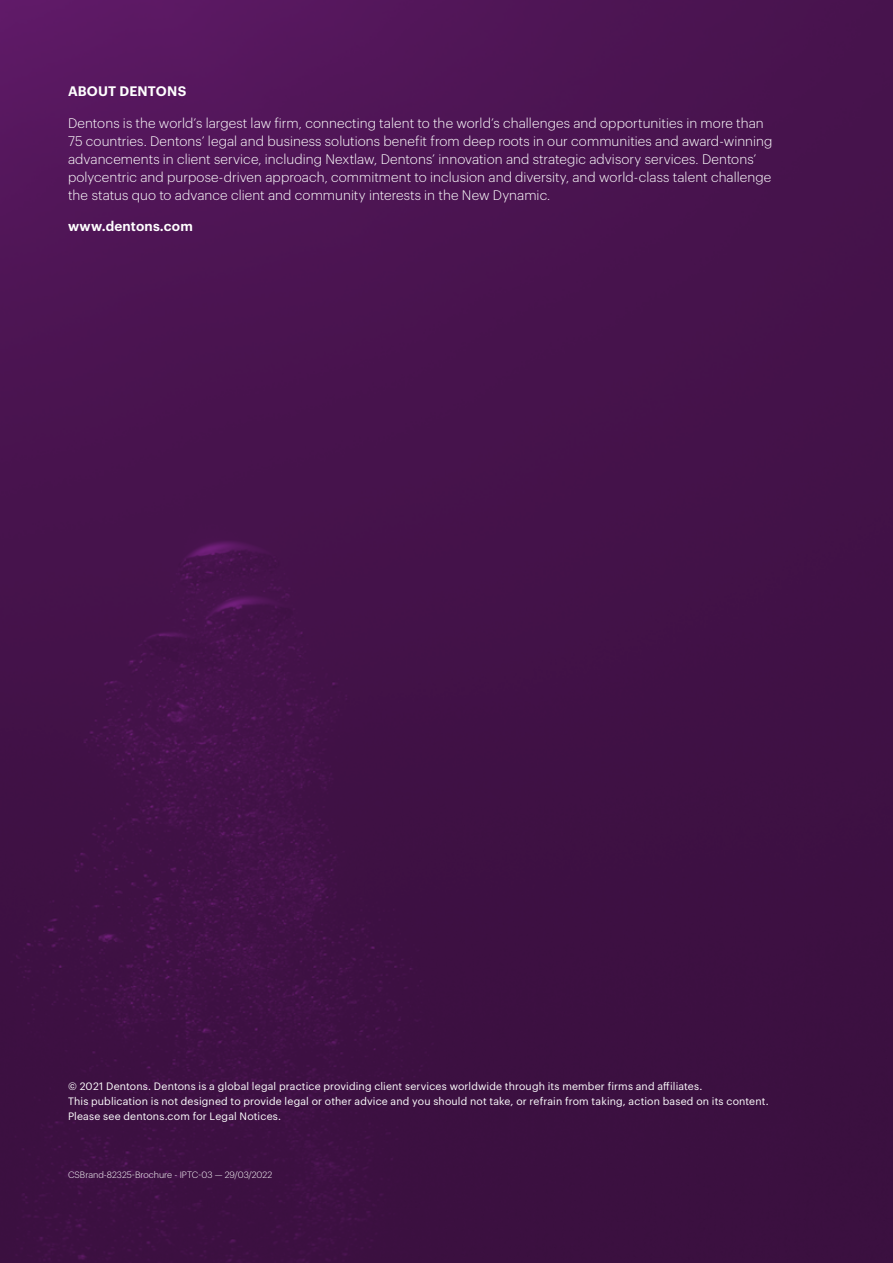
<style>
.page{position:relative;width:893px;height:1263px;background:#fff}
.page>*{position:absolute;margin:0;border:0;box-sizing:border-box;transform-origin:0 0}
.t1{font:300 13.5px/18px "Dentons Sans";letter-spacing:.005em;color:#fff}
.t2{font:600 13.5px "Dentons Sans";letter-spacing:.015em;color:#fff}
.t3{font:10.5px/15px "Dentons Sans";letter-spacing:.015em;color:#fff}
.t4{font:300 9px "Dentons Sans";color:#fff}
</style>
<div class="page">
<div style="left:0;top:0;width:893px;height:1263px;background:linear-gradient(to bottom,#4f1556,#390f3e)"></div>
<p class="t2" style="left:68px;top:81px;width:120px">ABOUT DENTONS</p>
<p class="t1" style="left:68px;top:113px;width:706px">Dentons is the world’s largest law firm, connecting talent to the world’s challenges and opportunities in more than 75 countries. Dentons’ legal and business solutions benefit from deep roots in our communities and award-winning advancements in client service, including Nextlaw, Dentons’ innovation and strategic advisory services. Dentons’ polycentric and purpose-driven approach, commitment to inclusion and diversity, and world-class talent challenge the status quo to advance client and community interests in the New Dynamic.</p>
<p class="t2" style="left:68px;top:216px;width:126px">www.dentons.com</p>
<p class="t3" style="left:68px;top:1077px;width:702px">© 2021 Dentons. Dentons is a global legal practice providing client services worldwide through its member firms and affiliates.<br>This publication is not designed to provide legal or other advice and you should not take, or refrain from taking, action based on its content.<br>Please see dentons.com for Legal Notices.</p>
<p class="t4" style="left:68px;top:1168px;width:206px">CSBrand-82325-Brochure - IPTC-03 — 29/03/2022</p>
</div>
